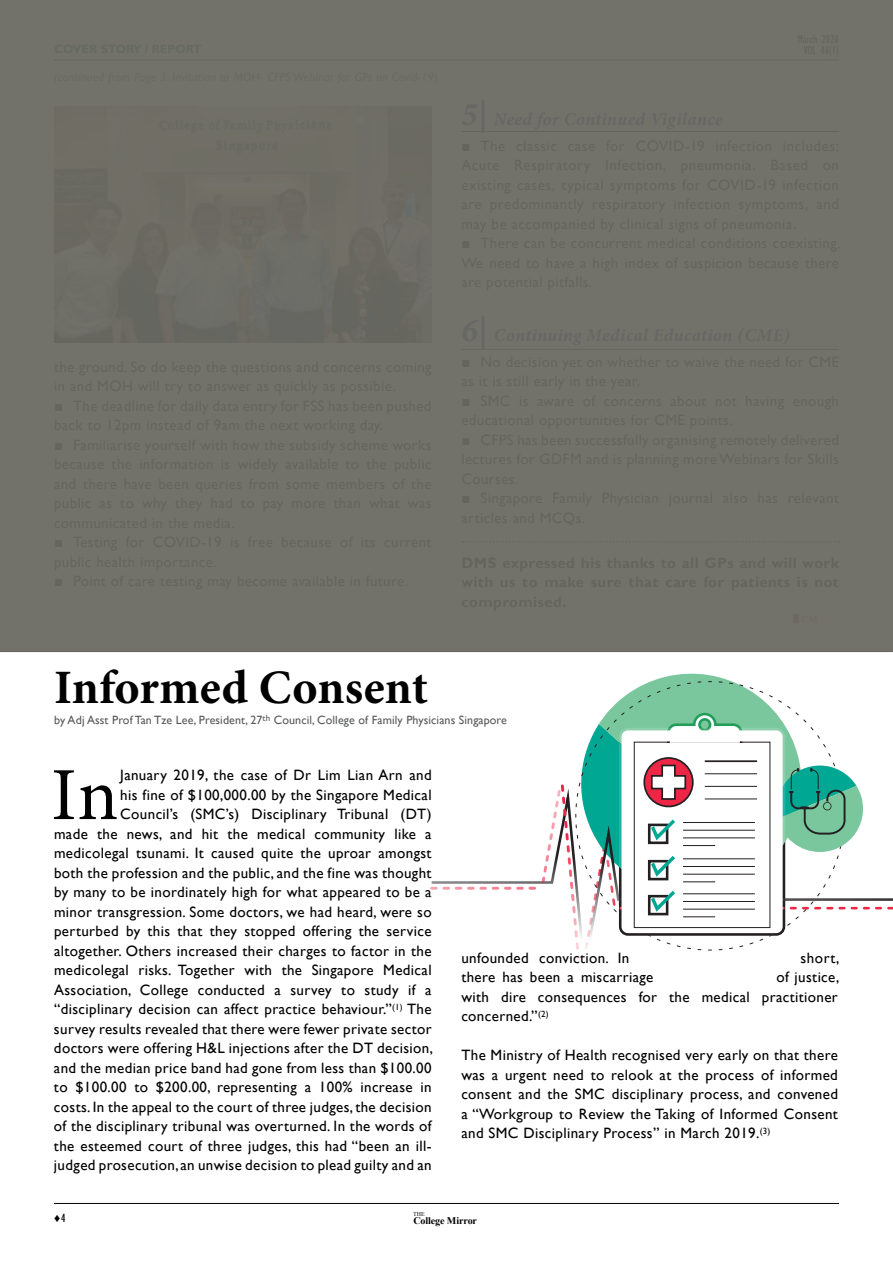
<style>
.page{position:relative;width:893px;height:1263px;background:#fff}
.page>*{position:absolute;margin:0;border:0;box-sizing:border-box;transform-origin:0 0}
.t1{font:75px "Minion Pro";color:#000}
.t2{font:700 48px "Minion Pro";letter-spacing:.005em;color:#000}
.t3{font:15px/19.5px "Gill Sans";letter-spacing:.025em;color:#000;text-align:justify}
.t4{font:12px "Gill Sans";letter-spacing:.01em;color:#58595b}
.t5{font:700 12px "Arial";color:#000}
.t6{font:700 10.05px "Times New Roman";letter-spacing:-.01em;color:#000}
.t7{font:6px "Times New Roman";color:#000}
.s1{font-family:"Gill Sans";font-weight:400;font-stretch:condensed}
</style>
<div class="page">
<hr style="left:54px;top:1203px;width:785px;height:1px;background:#000">
<hr style="left:0;top:651px;width:893px;height:1px;background:#000">
<svg style="left:652px;top:673px;width:78px;height:8px"></svg>
<svg style="left:432px;top:681px;width:461px;height:281px"></svg>
<div style="left:0;top:0;width:893px;height:651px;background:#72726b"></div>
<h2 class="t2" style="left:54px;top:653px;width:376px">Informed Consent</h2>
<p class="t4" style="left:54px;top:713px;width:454px">by Adj Asst Prof Tan Tze Lee, President, 27<sup>th</sup> Council, College of Family Physicians Singapore</p>
<p class="t3" style="left:54px;top:765px;width:381px;text-align:right">January 2019, the case of Dr Lim Lian Arn and<br>his fine of $100,000.00 by the Singapore Medical<br>Council’s (SMC’s) Disciplinary Tribunal (DT)<br>made the news, and hit the medical community like a medicolegal tsunami. It caused quite the uproar amongst both the profession and the public, and the fine was thought by many to be inordinately high for what appeared to be a minor transgression. Some doctors, we had heard, were so perturbed by this that they stopped offering the service altogether. Others increased their charges to factor in the medicolegal risks. Together with the Singapore Medical Association, College conducted a survey to study if a “disciplinary decision can affect practice behaviour.”<sup>(1)</sup> The survey results revealed that there were fewer private sector doctors were offering H&amp;L injections after the DT decision, and the median price band had gone from less than $100.00 to $100.00 to $200.00, representing a 100% increase in costs. In the appeal to the court of three judges, the decision of the disciplinary tribunal was overturned. In the words of the esteemed court of three judges, this had “been an ill&shy;judged prosecution, an unwise decision to plead guilty and an</p>
<h1 class="t1" style="left:51px;top:745px;width:69px">In</h1>
<p class="t3" style="left:461px;top:948px;width:170px">unfounded conviction. In</p>
<p class="t3" style="left:800px;top:948px;width:41px">short,</p>
<p class="t3" style="left:461px;top:968px;width:194px">there has been a miscarriage</p>
<p class="t3" style="left:461px;top:968px;width:379px;text-indent:315px">of justice, with dire consequences for the medical practitioner concerned.”<sup>(2)</sup></p>
<p class="t3" style="left:461px;top:1046px;width:378px">The Ministry of Health recognised very early on that there was a urgent need to relook at the process of informed consent and the SMC disciplinary process, and convened a “Workgroup to Review the Taking of Informed Consent and SMC Disciplinary Process” in March 2019.<sup>(3)</sup></p>
<p class="t5" style="left:54px;top:1210px;width:13px">♦<span class="s1">4</span></p>
<p class="t7" style="left:413px;top:1210px;width:13px">THE</p>
<p class="t6" style="left:413px;top:1214px;width:65px">College Mirror</p>
</div>
